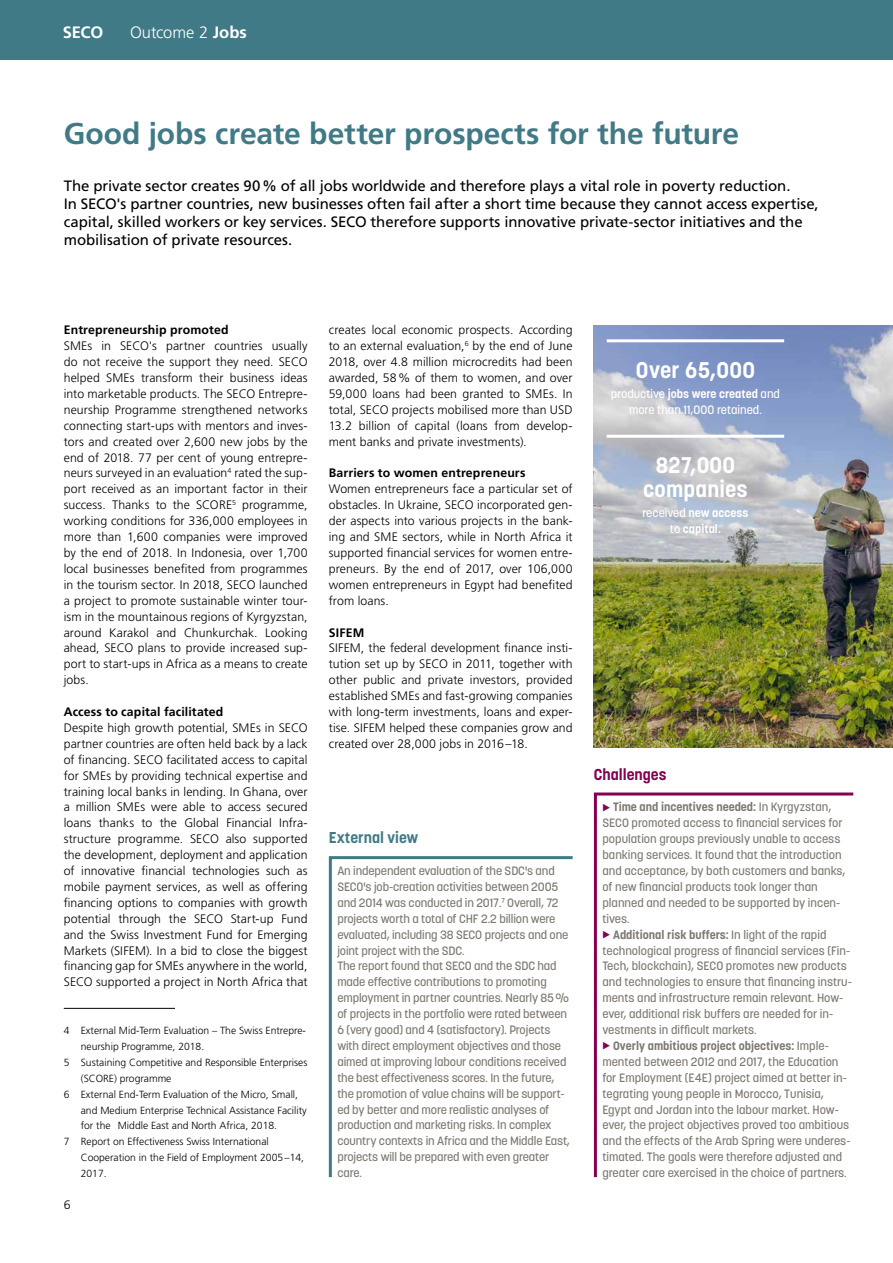
<style>
.page{position:relative;width:893px;height:1263px;background:#fff}
.page>*{position:absolute;margin:0;border:0;box-sizing:border-box;transform-origin:0 0}
.t1{font:700 30px "Frutiger LT Pro";letter-spacing:-.005em;color:#417a87}
.t2{font:700 22.5px/23.9px "Korolev";letter-spacing:.01em;color:#fff;text-align:center}
.t3{font:300 16.5px "Frutiger LT Pro";letter-spacing:-.005em;color:#fff}
.t4{font:700 16.5px "Frutiger LT Pro";color:#fff}
.t5{font:700 15.6px "Korolev";color:#417a87}
.t6{font:700 15.6px "Korolev";color:#840052}
.t7{font:15px/18px "Frutiger LT Pro";letter-spacing:-.005em;color:#000}
.t8{font:300 12.3px/15.9px "Frutiger LT Pro";letter-spacing:.005em;color:#000;text-align:justify}
.t9{font:700 12.3px "Frutiger LT Pro";letter-spacing:.015em;color:#000}
.t10{font:500 12px/15.9px "Korolev";letter-spacing:-.01em;color:#7d7870}
.t11{font:700 12px "Korolev";color:#7d7870}
.t12{font:500 12px/15.9px "Korolev";color:#fff;text-align:center}
.t13{font:700 12px/15.9px "Korolev";color:#fff;text-align:center}
.t14{font:300 10.35px "Frutiger LT Pro";color:#000}
.s1{font-weight:700}
.s2{font-weight:500}
</style>
<div class="page">
<div style="left:0;top:0;width:893px;height:60px;background:#417a87"></div>
<img style="left:594px;top:326px;width:299px;height:422px">
<svg style="left:593px;top:792px;width:261px;height:386px"></svg>
<svg style="left:328px;top:856px;width:245px;height:322px"></svg>
<hr style="left:607px;top:339px;width:177px;height:3px;background:#fff">
<hr style="left:607px;top:435px;width:177px;height:3px;background:#fff">
<hr style="left:64px;top:1008px;width:111px;height:1px;background:#000">
<svg style="left:603px;top:803px;width:7px;height:8px"></svg>
<svg style="left:603px;top:931px;width:7px;height:7px"></svg>
<svg style="left:603px;top:1042px;width:7px;height:7px"></svg>
<h3 class="t4" style="left:63px;top:22px;width:42px">SECO</h3>
<h3 class="t3" style="left:130px;top:22px;width:118px">Outcome 2 <span class="s1">Jobs</span></h3>
<h1 class="t1" style="left:64px;top:115px;width:677px">Good jobs create better prospects for the future</h1>
<p class="t7" style="left:64px;top:177px;width:756px">The private sector creates 90% of all jobs worldwide and therefore plays a vital role in poverty reduction.<br>In SECO's partner countries, new businesses often fail after a short time because they cannot access expertise, capital, skilled workers or key services. SECO therefore supports innovative private-sector initiatives and the mobilisation of private resources.</p>
<p class="t9" style="left:64px;top:323px;width:166px">Entrepreneurship promoted</p>
<p class="t8" style="left:64px;top:338px;width:245px">SMEs in SECO's partner countries usually do not receive the support they need. SECO helped SMEs transform their business ideas into marketable products. The SECO Entrepre&shy;neurship Programme strengthened networks connecting start-ups with mentors and inves&shy;tors and created over 2,600 new jobs by the end of 2018. 77 per cent of young entrepre&shy;neurs surveyed in an evaluation<sup>4</sup> rated the sup&shy;port received as an important factor in their success. Thanks to the SCORE<sup>5</sup> programme, working conditions for 336,000 employees in more than 1,600 companies were improved by the end of 2018. In Indonesia, over 1,700 local businesses benefited from programmes in the tourism sector. In 2018, SECO launched a project to promote sustainable winter tour&shy;ism in the mountainous regions of Kyrgyzstan, around Karakol and Chunkurchak. Looking ahead, SECO plans to provide increased sup&shy;port to start-ups in Africa as a means to create jobs.</p>
<p class="t9" style="left:64px;top:704px;width:161px">Access to capital facilitated</p>
<p class="t8" style="left:64px;top:720px;width:245px">Despite high growth potential, SMEs in SECO partner countries are often held back by a lack of financing. SECO facilitated access to capital for SMEs by providing technical expertise and training local banks in lending. In Ghana, over a million SMEs were able to access secured loans thanks to the Global Financial Infra&shy;structure programme. SECO also supported the development, deployment and application of innovative financial technologies such as mobile payment services, as well as offering financing options to companies with growth potential through the SECO Start-up Fund and the Swiss Investment Fund for Emerging Markets (SIFEM). In a bid to close the biggest financing gap for SMEs anywhere in the world, SECO supported a project in North Africa that</p>
<p class="t14" style="left:64px;top:1024px;width:244px">4 External Mid-Term Evaluation – The Swiss Entrepre-</p>
<p class="t14" style="left:81px;top:1040px;width:125px">neurship Programme, 2018.</p>
<p class="t14" style="left:64px;top:1056px;width:245px">5 Sustaining Competitive and Responsible Enterprises</p>
<p class="t14" style="left:81px;top:1072px;width:92px">(SCORE) programme</p>
<p class="t14" style="left:64px;top:1088px;width:236px">6 External End-Term Evaluation of the Micro, Small,</p>
<p class="t14" style="left:81px;top:1104px;width:227px">and Medium Enterprise Technical Assistance Facility</p>
<p class="t14" style="left:81px;top:1120px;width:198px">for the Middle East and North Africa, 2018.</p>
<p class="t14" style="left:64px;top:1136px;width:207px">7 Report on Effectiveness Swiss International</p>
<p class="t14" style="left:81px;top:1152px;width:225px">Cooperation in the Field of Employment 2005–14,</p>
<p class="t14" style="left:81px;top:1167px;width:27px">2017.</p>
<p class="t8" style="left:64px;top:1197px;width:8px">6</p>
<p class="t8" style="left:329px;top:322px;width:245px">creates local economic prospects. According to an external evaluation,<sup>6</sup> by the end of June 2018, over 4.8 million microcredits had been awarded, 58% of them to women, and over 59,000 loans had been granted to SMEs. In total, SECO projects mobilised more than USD 13.2 billion of capital (loans from develop&shy;ment banks and private investments).</p>
<p class="t9" style="left:329px;top:466px;width:198px">Barriers to women entrepreneurs</p>
<p class="t8" style="left:329px;top:481px;width:245px">Women entrepreneurs face a particular set of obstacles. In Ukraine, SECO incorporated gen&shy;der aspects into various projects in the bank&shy;ing and SME sectors, while in North Africa it supported financial services for women entre&shy;preneurs. By the end of 2017, over 106,000 women entrepreneurs in Egypt had benefited from loans.</p>
<p class="t9" style="left:329px;top:625px;width:37px">SIFEM</p>
<p class="t8" style="left:329px;top:640px;width:245px">SIFEM, the federal development finance insti&shy;tution set up by SECO in 2011, together with other public and private investors, provided established SMEs and fast-growing companies with long-term investments, loans and exper&shy;tise. SIFEM helped these companies grow and created over 28,000 jobs in 2016–18.</p>
<p class="t5" style="left:329px;top:828px;width:91px">External view</p>
<p class="t10" style="left:337px;top:863px;width:234px">An independent evaluation of the SDC's and SECO's job-creation activities between 2005 and 2014 was conducted in 2017.<sup>7</sup> Overall, 72 projects worth a total of CHF 2.2 billion were evaluated, including 38 SECO projects and one joint project with the SDC.<br>The report found that SECO and the SDC had made effective contributions to promoting employment in partner countries. Nearly 85% of projects in the portfolio were rated between 6 (very good) and 4 (satisfactory). Projects with direct employment objectives and those aimed at improving labour conditions received the best effectiveness scores. In the future, the promotion of value chains will be support&shy;ed by better and more realistic analyses of production and marketing risks. In complex country contexts in Africa and the Middle East, projects will be prepared with even greater care.</p>
<h2 class="t2" style="left:636px;top:358px;width:121px">Over 65,000</h2>
<p class="t12" style="left:611px;top:386px;width:171px">productive <span class="s1">jobs were created</span> and more than 11,000 retained.</p>
<h2 class="t2" style="left:643px;top:453px;width:106px">827,000 companies</h2>
<p class="t13" style="left:642px;top:505px;width:107px"><span class="s2">received</span> new access <span class="s2">to</span> capital.</p>
<p class="t6" style="left:594px;top:764px;width:74px">Challenges</p>
<p class="t11" style="left:613px;top:800px;width:220px">Time and incentives needed: <span class="s2">In Kyrgyzstan,</span></p>
<p class="t10" style="left:602px;top:815px;width:242px">SECO promoted access to financial services for</p>
<p class="t10" style="left:602px;top:831px;width:239px">population groups previously unable to access</p>
<p class="t10" style="left:602px;top:847px;width:241px">banking services. It found that the introduction</p>
<p class="t10" style="left:602px;top:863px;width:244px">and acceptance, by both customers and banks,</p>
<p class="t10" style="left:602px;top:879px;width:217px">of new financial products took longer than</p>
<p class="t10" style="left:602px;top:895px;width:239px">planned and needed to be supported by incen-</p>
<p class="t10" style="left:602px;top:910px;width:29px">tives.</p>
<p class="t11" style="left:613px;top:927px;width:215px">Additional risk buffers: <span class="s2">In light of the rapid</span></p>
<p class="t10" style="left:602px;top:942px;width:249px">technological progress of financial services (Fin-</p>
<p class="t10" style="left:602px;top:958px;width:246px">Tech, blockchain), SECO promotes new products</p>
<p class="t10" style="left:602px;top:974px;width:251px">and technologies to ensure that financing instru-</p>
<p class="t10" style="left:602px;top:990px;width:243px">ments and infrastructure remain relevant. How-</p>
<p class="t10" style="left:602px;top:1006px;width:232px">ever, additional risk buffers are needed for in-</p>
<p class="t10" style="left:602px;top:1022px;width:156px">vestments in difficult markets.</p>
<p class="t11" style="left:613px;top:1038px;width:217px">Overly ambitious project objectives: <span class="s2">Imple-</span></p>
<p class="t10" style="left:602px;top:1054px;width:238px">mented between 2012 and 2017, the Education</p>
<p class="t10" style="left:602px;top:1069px;width:246px">for Employment (E4E) project aimed at better in-</p>
<p class="t10" style="left:602px;top:1085px;width:223px">tegrating young people in Morocco, Tunisia,</p>
<p class="t10" style="left:602px;top:1101px;width:237px">Egypt and Jordan into the labour market. How-</p>
<p class="t10" style="left:602px;top:1117px;width:248px">ever, the project objectives proved too ambitious</p>
<p class="t10" style="left:602px;top:1133px;width:250px">and the effects of the Arab Spring were underes-</p>
<p class="t10" style="left:602px;top:1149px;width:241px">timated. The goals were therefore adjusted and</p>
<p class="t10" style="left:602px;top:1165px;width:246px">greater care exercised in the choice of partners.</p>
</div>
